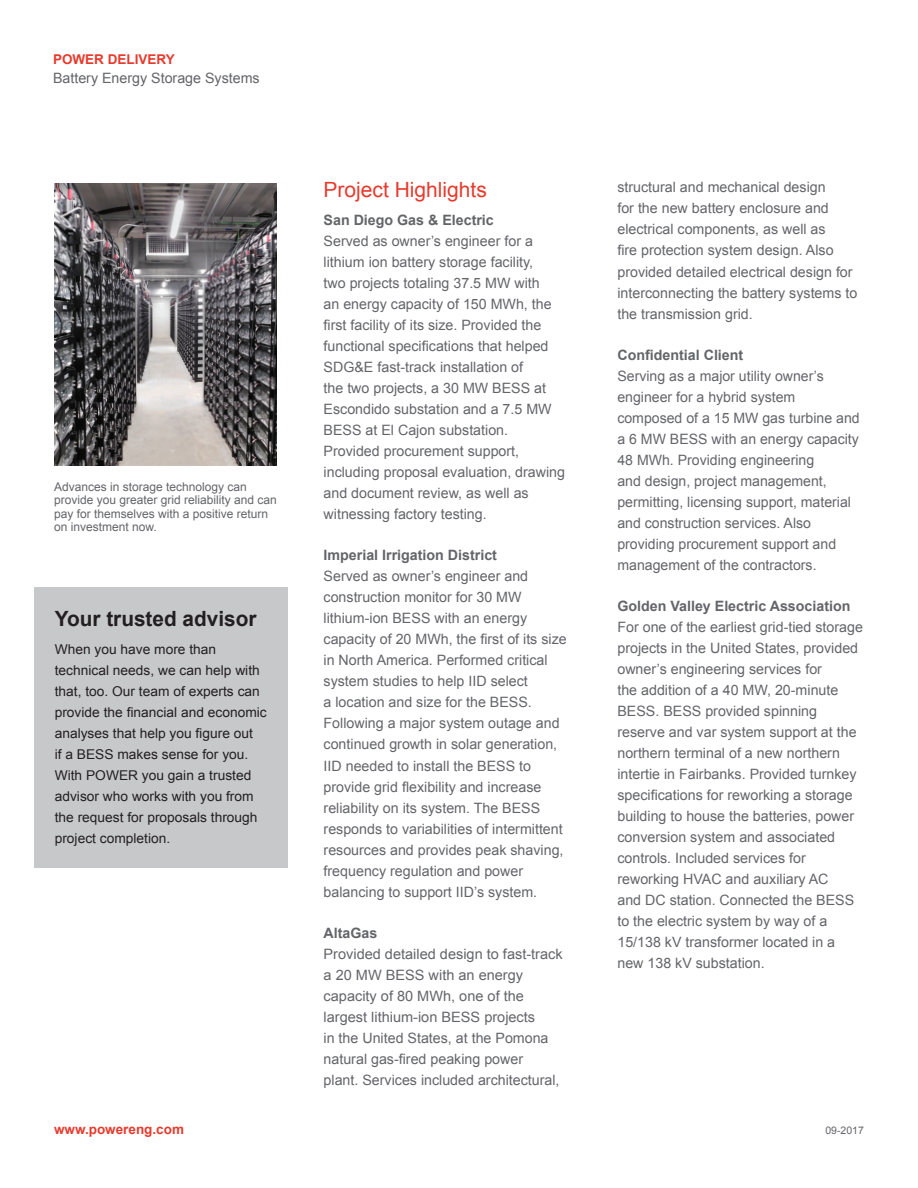
<style>
.page{position:relative;width:918px;height:1188px;background:#fff}
.page>*{position:absolute;margin:0;border:0;box-sizing:border-box;transform-origin:0 0}
.t1{font:700 21px "Arial";color:#231f20}
.t2{font:21px "Arial";color:#e73b2e}
.t3{font:14.25px/21px "Arial";color:#646569}
.t4{font:700 14.25px "Arial";color:#646569}
.t5{font:13.5px/21px "Arial";color:#231f20}
.t6{font:700 13.5px "Arial";color:#e73b2e}
.t7{font:12px/13.5px "Arial";color:#646569}
.t8{font:10.5px "Arial";color:#646569}
</style>
<div class="page">
<img style="left:54px;top:184px;width:223px;height:281px">
<div style="left:34px;top:587px;width:254px;height:280px;background:#c7c8ca"></div>
<p class="t6" style="left:53px;top:50px;width:123px">POWER DELIVERY</p>
<p class="t3" style="left:53px;top:67px;width:208px">Battery Energy Storage Systems</p>
<p class="t7" style="left:54px;top:480px;width:224px">Advances in storage technology can provide you greater grid reliability and can pay for themselves with a positive return on investment now.</p>
<h1 class="t1" style="left:55px;top:605px;width:203px">Your trusted advisor</h1>
<p class="t5" style="left:55px;top:639px;width:214px">When you have more than technical needs, we can help with that, too. Our team of experts can provide the financial and economic analyses that help you figure out<br>if a BESS makes sense for you.<br>With POWER you gain a trusted advisor who works with you from the request for proposals through project completion.</p>
<p class="t6" style="left:54px;top:1120px;width:132px">www.powereng.com</p>
<h1 class="t2" style="left:324px;top:176px;width:165px">Project Highlights</h1>
<p class="t4" style="left:324px;top:211px;width:172px">San Diego Gas &amp; Electric</p>
<p class="t3" style="left:324px;top:231px;width:243px">Served as owner’s engineer for a lithium ion battery storage facility,<br>two projects totaling 37.5 MW with<br>an energy capacity of 150 MWh, the first facility of its size. Provided the functional specifications that helped SDG&amp;E fast-track installation of<br>the two projects, a 30 MW BESS at Escondido substation and a 7.5 MW BESS at El Cajon substation.<br>Provided procurement support, including proposal evaluation, drawing and document review, as well as witnessing factory testing.</p>
<p class="t4" style="left:324px;top:546px;width:175px">Imperial Irrigation District</p>
<p class="t3" style="left:324px;top:566px;width:245px">Served as owner’s engineer and construction monitor for 30 MW lithium-ion BESS with an energy capacity of 20 MWh, the first of its size in North America. Performed critical system studies to help IID select<br>a location and size for the BESS.<br>Following a major system outage and continued growth in solar generation, IID needed to install the BESS to provide grid flexibility and increase reliability on its system. The BESS responds to variabilities of intermittent resources and provides peak shaving, frequency regulation and power balancing to support IID’s system.</p>
<p class="t4" style="left:324px;top:923px;width:55px">AltaGas</p>
<p class="t3" style="left:324px;top:943px;width:241px">Provided detailed design to fast-track a 20 MW BESS with an energy capacity of 80 MWh, one of the largest lithium-ion BESS projects<br>in the United States, at the Pomona natural gas-fired peaking power<br>plant. Services included architectural,</p>
<p class="t3" style="left:617px;top:177px;width:241px">structural and mechanical design<br>for the new battery enclosure and electrical components, as well as<br>fire protection system design. Also provided detailed electrical design for interconnecting the battery systems to the transmission grid.</p>
<p class="t4" style="left:617px;top:345px;width:127px">Confidential Client</p>
<p class="t3" style="left:617px;top:365px;width:244px">Serving as a major utility owner’s engineer for a hybrid system composed of a 15 MW gas turbine and a 6 MW BESS with an energy capacity 48 MWh. Providing engineering<br>and design, project management, permitting, licensing support, material and construction services. Also providing procurement support and management of the contractors.</p>
<p class="t4" style="left:617px;top:596px;width:235px">Golden Valley Electric Association</p>
<p class="t3" style="left:617px;top:617px;width:247px">For one of the earliest grid-tied storage projects in the United States, provided owner’s engineering services for<br>the addition of a 40 MW, 20-minute BESS. BESS provided spinning reserve and var system support at the northern terminal of a new northern intertie in Fairbanks. Provided turnkey specifications for reworking a storage building to house the batteries, power conversion system and associated controls. Included services for reworking HVAC and auxiliary AC<br>and DC station. Connected the BESS to the electric system by way of a 15/138 kV transformer located in a new 138 kV substation.</p>
<p class="t8" style="left:825px;top:1123px;width:40px">09-2017</p>
</div>
